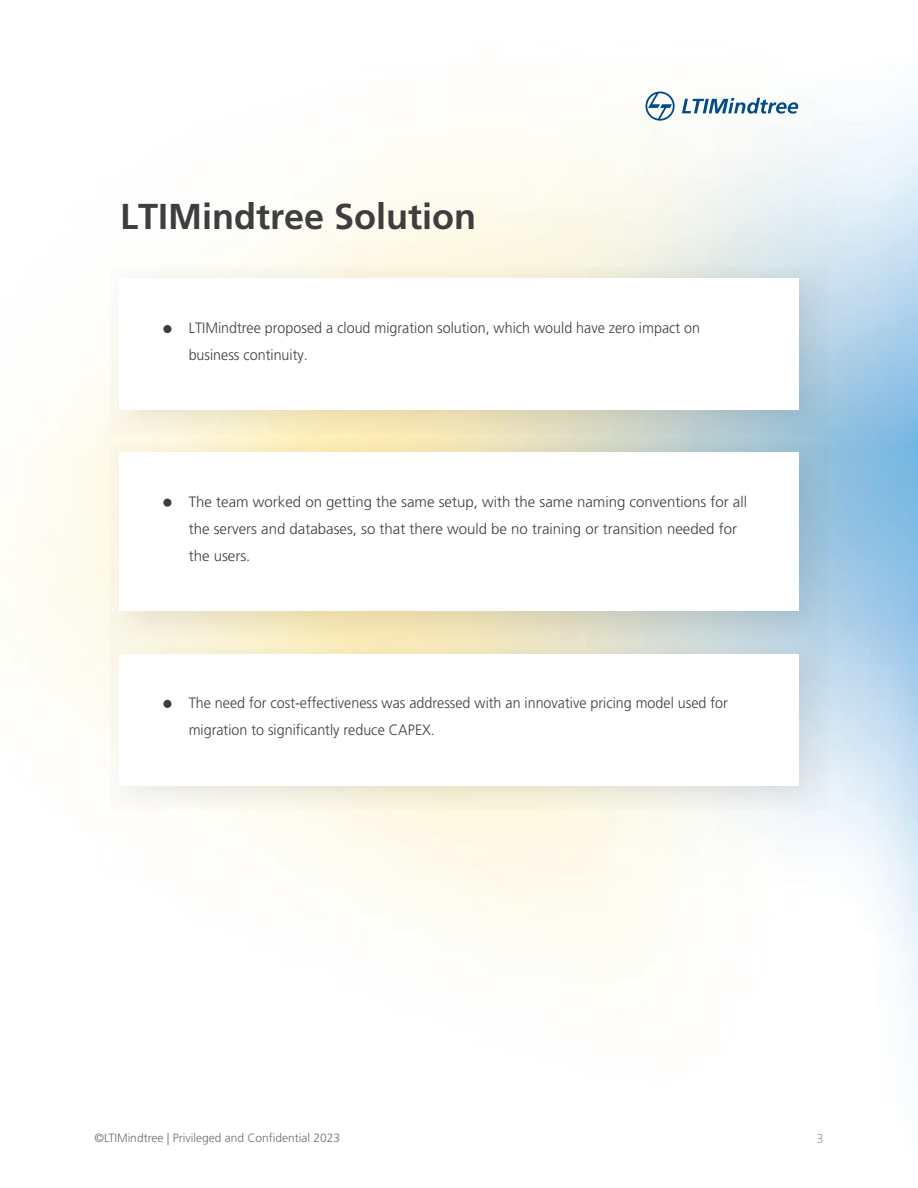
<style>
.page{position:relative;width:918px;height:1188px;background:#fff}
.page>*{position:absolute;margin:0;border:0;box-sizing:border-box;transform-origin:0 0}
.t1{font:700 36px "Frutiger LT Pro";color:#3e3e3f}
.t2{font:300 15px/27px "Frutiger LT Pro";color:#3e3e3f;scale:.95 1}
.t3{font:300 15px/27px "Frutiger LT Pro";color:#3e3e3f}
.t4{font:300 12.75px "Frutiger LT Pro";color:#97999c}
.t5{font:300 12px "Frutiger LT Pro";color:#6c6d70}
</style>
<div class="page">
<svg style="left:111px;top:643px;width:717px;height:167px;background:#ebebdf"></svg>
<svg style="left:111px;top:267px;width:717px;height:167px;background:#dde0d2"></svg>
<svg style="left:111px;top:444px;width:717px;height:199px;background:#d8dbc9"></svg>
<div style="left:119px;top:654px;width:680px;height:131px;background:#fff"></div>
<div style="left:119px;top:278px;width:680px;height:131px;background:#fff"></div>
<div style="left:119px;top:452px;width:680px;height:159px;background:#fff"></div>
<div style="left:163px;top:325px;width:9px;height:8px;background:#3e3e3f;border-radius:50%"></div>
<div style="left:163px;top:499px;width:9px;height:8px;background:#3e3e3f;border-radius:50%"></div>
<div style="left:163px;top:700px;width:9px;height:8px;background:#3e3e3f;border-radius:50%"></div>
<svg style="left:645px;top:92px;width:30px;height:29px"></svg>
<svg style="left:682px;top:98px;width:116px;height:16px"></svg>
<h1 class="t1" style="left:120px;top:195px;width:358px">LTIMindtree Solution</h1>
<p class="t2" style="left:189px;top:315px;width:540px">LTIMindtree proposed a cloud migration solution, which would have zero impact on business continuity.</p>
<p class="t3" style="left:189px;top:488px;width:560px">The team worked on getting the same setup, with the same naming conventions for all the servers and databases, so that there would be no training or transition needed for the users.</p>
<p class="t2" style="left:189px;top:690px;width:569px">The need for cost-effectiveness was addressed with an innovative pricing model used for migration to significantly reduce CAPEX.</p>
<p class="t5" style="left:94px;top:1131px;width:247px">©LTIMindtree | Privileged and Confidential 2023</p>
<p class="t4" style="left:816px;top:1131px;width:9px">3</p>
</div>
